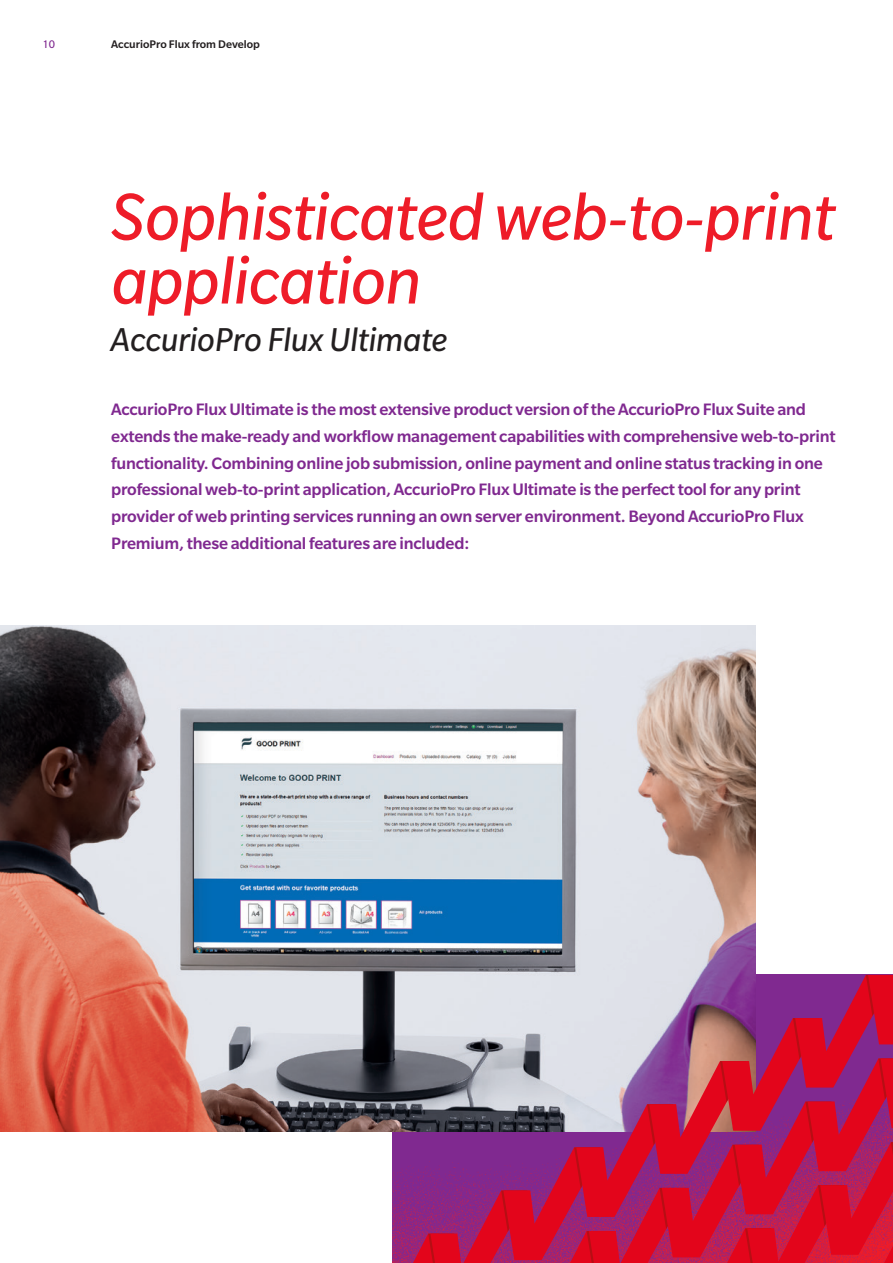
<style>
.page{position:relative;width:893px;height:1263px;background:#fff}
.page>*{position:absolute;margin:0;border:0;box-sizing:border-box;transform-origin:0 0}
.t1{font:italic 72px/63.9px "Slate Std";letter-spacing:-.01em;color:#ee1c28}
.t2{font:italic 36px "Slate Std";letter-spacing:-.01em;color:#231f20}
.t3{font:500 18px/26.5px "Slate Pro";letter-spacing:-.01em;color:#802990}
.t4{font:500 12px "Slate Pro";color:#231f20}
.t5{font:12px "Slate Pro";color:#802990}
</style>
<div class="page">
<img style="left:0;top:626px;width:756px;height:506px">
<svg style="left:413px;top:975px;width:480px;height:288px;background:#b94a72"></svg>
<p class="t5" style="left:43px;top:38px;width:14px">10</p>
<p class="t4" style="left:111px;top:38px;width:150px">AccurioPro Flux from Develop</p>
<h1 class="t1" style="left:111px;top:184px;width:725px">Sophisticated web-to-print application</h1>
<h2 class="t2" style="left:111px;top:321px;width:338px">AccurioPro Flux Ultimate</h2>
<p class="t3" style="left:111px;top:396px;width:726px">AccurioPro Flux Ultimate is the most extensive product version of the AccurioPro Flux Suite and extends the make-ready and workflow management capabilities with comprehensive web-to-print functionality. Combining online job submission, online payment and online status tracking in one professional web-to-print application, AccurioPro Flux Ultimate is the perfect tool for any print provider of web printing services running an own server environment. Beyond AccurioPro Flux Premium, these additional features are included:</p>
</div>
